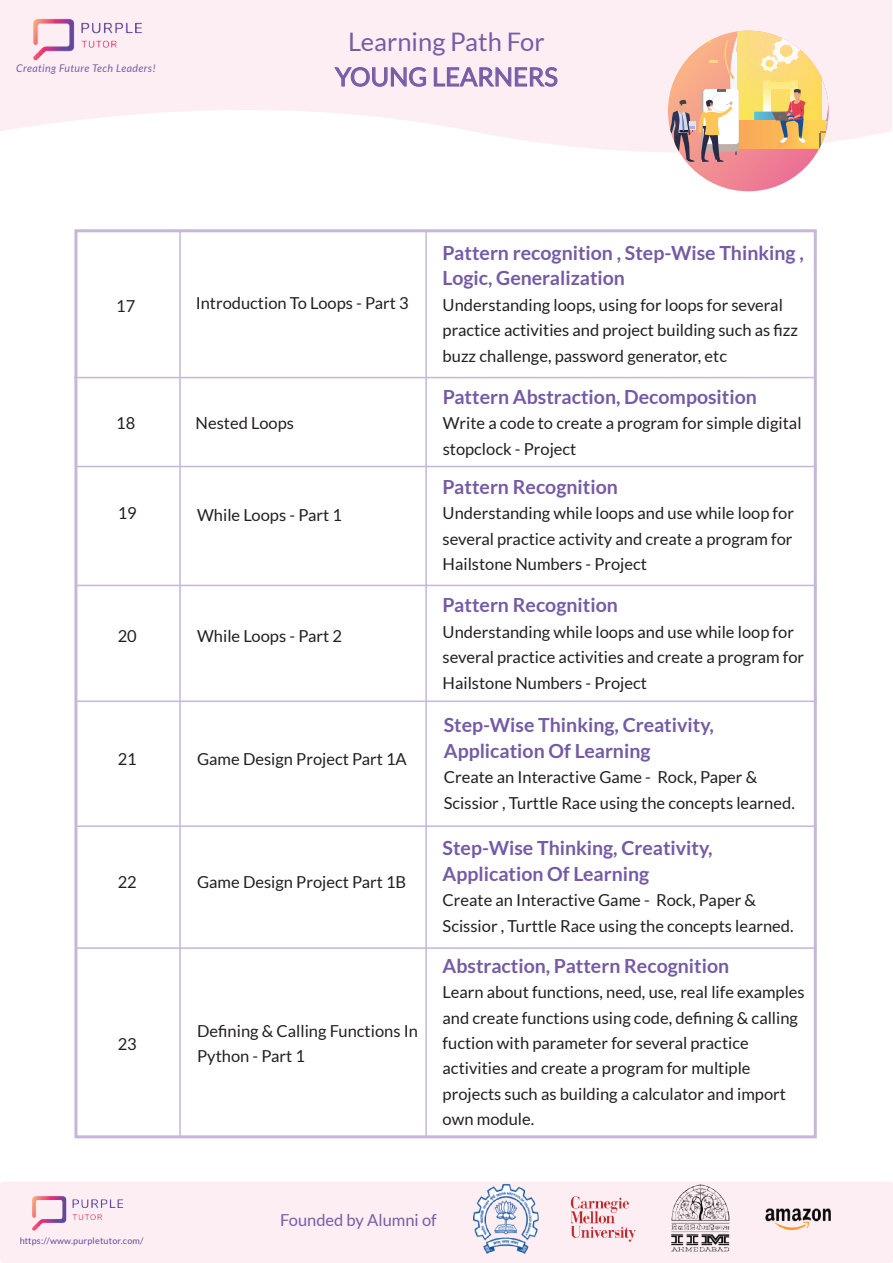
<style>
.page{position:relative;width:893px;height:1263px;background:#fff}
.page>*{position:absolute;margin:0;border:0;box-sizing:border-box;transform-origin:0 0}
.t1{font:25.5px "Lato";color:#775ca6}
.t2{font:700 19.5px/25.5px "Lato";color:#755aa5}
.t3{font:16.5px/25.5px "Lato";color:#231f20}
.t4{font:16.5px "Lato";color:#775ca6}
.t5{font:italic 10.65px "Lato";letter-spacing:.04em;color:#775ca6}
.t6{font:9px "Lato";letter-spacing:.025em;color:#65489d}
</style>
<div class="page">
<svg style="left:0;top:0;width:892px;height:152px;fill:#fdeef3"></svg>
<svg style="left:668px;top:31px;width:161px;height:160px;background:#ee8093"></svg>
<svg style="left:668px;top:7px;width:212px;height:158px;background:#f1d3ba"></svg>
<svg style="left:335px;top:67px;width:91px;height:20px;background:#dac7de"></svg>
<svg style="left:434px;top:67px;width:124px;height:23px;background:#dac8df"></svg>
<img style="left:26px;top:2px;width:129px;height:72px">
<div style="left:0;top:1182px;width:893px;height:81px;background:#fdeef3;border-radius:4px"></div>
<img style="left:32px;top:1196px;width:92px;height:35px">
<img style="left:474px;top:1184px;width:357px;height:70px">
<hr style="left:74px;top:377px;width:740px;height:1px;background:#c6b6d8">
<hr style="left:77px;top:466px;width:740px;height:1px;background:#c6b6d8">
<hr style="left:77px;top:585px;width:740px;height:1px;background:#c6b6d8">
<hr style="left:77px;top:700px;width:740px;height:2px;background:#c6b6d8">
<hr style="left:77px;top:825px;width:740px;height:2px;background:#c6b6d8">
<hr style="left:77px;top:947px;width:740px;height:2px;background:#c6b6d8">
<hr style="left:425px;top:231px;width:2px;height:906px;background:#c6b6d8">
<hr style="left:179px;top:231px;width:2px;height:906px;background:#c6b6d8">
<h1 class="t1" style="left:348px;top:28px;width:198px">Learning Path For</h1>
<p class="t5" style="left:16px;top:62px;width:141px">Creating Future Tech Leaders!</p>
<h1 class="t1" style="left:335px;top:63px;width:224px">YOUNG LEARNERS</h1>
<p class="t3" style="left:116px;top:293px;width:21px">17</p>
<p class="t3" style="left:196px;top:290px;width:215px">Introduction To Loops - Part 3</p>
<p class="t3" style="left:116px;top:410px;width:21px">18</p>
<p class="t3" style="left:196px;top:410px;width:100px">Nested Loops</p>
<p class="t3" style="left:118px;top:500px;width:21px">19</p>
<p class="t3" style="left:197px;top:502px;width:146px">While Loops - Part 1</p>
<p class="t3" style="left:118px;top:623px;width:21px">20</p>
<p class="t3" style="left:197px;top:623px;width:146px">While Loops - Part 2</p>
<p class="t3" style="left:118px;top:747px;width:21px">21</p>
<p class="t3" style="left:197px;top:747px;width:211px">Game Design Project Part 1A</p>
<p class="t3" style="left:118px;top:869px;width:21px">22</p>
<p class="t3" style="left:197px;top:869px;width:211px">Game Design Project Part 1B</p>
<p class="t3" style="left:118px;top:1032px;width:21px">23</p>
<p class="t3" style="left:197px;top:1018px;width:222px">Defining &amp; Calling Functions In<br>Python - Part 1</p>
<p class="t2" style="left:443px;top:240px;width:363px">Pattern recognition , Step-Wise Thinking ,<br>Logic, Generalization</p>
<p class="t3" style="left:443px;top:292px;width:357px">Understanding loops, using for loops for several practice activities and project building such as fizz buzz challenge, password generator, etc</p>
<p class="t2" style="left:443px;top:384px;width:316px">Pattern Abstraction, Decomposition</p>
<p class="t3" style="left:443px;top:410px;width:360px">Write a code to create a program for simple digital stopclock - Project</p>
<p class="t2" style="left:443px;top:474px;width:177px">Pattern Recognition</p>
<p class="t3" style="left:443px;top:500px;width:353px;text-align:justify">Understanding while loops and use while loop for several practice activity and create a program for Hailstone Numbers - Project</p>
<p class="t2" style="left:443px;top:592px;width:177px">Pattern Recognition</p>
<p class="t3" style="left:443px;top:619px;width:363px">Understanding while loops and use while loop for several practice activities and create a program for<br>Hailstone Numbers - Project</p>
<p class="t2" style="left:444px;top:712px;width:271px">Step-Wise Thinking, Creativity,<br>Application Of Learning</p>
<p class="t3" style="left:444px;top:765px;width:352px">Create an Interactive Game - Rock, Paper &amp;<br>Scissior , Turttle Race using the concepts learned.</p>
<p class="t2" style="left:443px;top:835px;width:271px">Step-Wise Thinking, Creativity,<br>Application Of Learning</p>
<p class="t3" style="left:443px;top:887px;width:352px">Create an Interactive Game - Rock, Paper &amp;<br>Scissior , Turttle Race using the concepts learned.</p>
<p class="t2" style="left:443px;top:952px;width:288px">Abstraction, Pattern Recognition</p>
<p class="t3" style="left:443px;top:979px;width:364px">Learn about functions, need, use, real life examples and create functions using code, defining &amp; calling fuction with parameter for several practice activities and create a program for multiple projects such as building a calculator and import own module.</p>
<p class="t6" style="left:19px;top:1236px;width:126px">https://www.purpletutor.com/</p>
<p class="t4" style="left:280px;top:1211px;width:158px">Founded by Alumni of</p>
</div>
